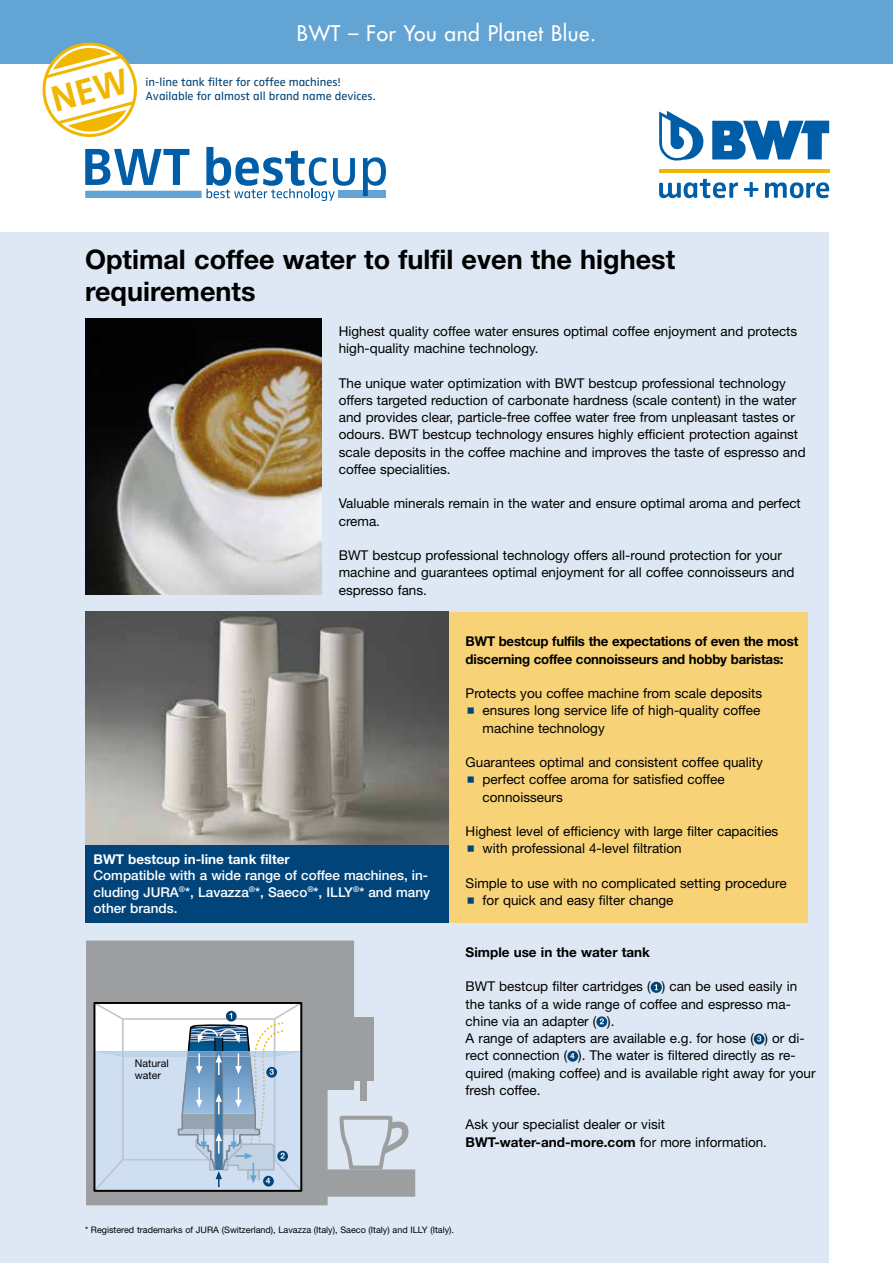
<style>
.page{position:relative;width:893px;height:1263px;background:#fff}
.page>*{position:absolute;margin:0;border:0;box-sizing:border-box;transform-origin:0 0}
.t1{font:700 27px/32.4px "Helvetica Neue LT Pro";color:#000}
.t2{font:500 21px "Futura Std";letter-spacing:.025em;color:#fff}
.t3{font:13.5px/17.2px "Helvetica Neue LT Pro";color:#000}
.t4{font:700 13.5px/17.2px "Helvetica Neue LT Pro";letter-spacing:-.015em;color:#000}
.t5{font:500 13.5px/16.2px "Helvetica Neue LT Pro";color:#fff}
.t6{font:700 13.5px "Helvetica Neue LT Pro";color:#fff}
.t7{font:12px/14.4px "Zwo Regular Plain Alt";color:#00447a}
.t8{font:10.5px/12.6px "Helvetica Neue LT Pro";color:#000}
.t9{font:9px "Helvetica Neue LT Pro";color:#000}
.s1{font-weight:700}
</style>
<div class="page">
<div style="left:0;top:232px;width:829px;height:1031px;background:#dde8f4"></div>
<div style="left:0;top:0;width:893px;height:64px;background:#62a4d3"></div>
<img style="left:85px;top:319px;width:237px;height:276px">
<svg style="left:86px;top:940px;width:329px;height:265px;fill:#9c9e9f"></svg>
<div style="left:325px;top:1017px;width:48px;height:64px;background:#9c9e9f"></div>
<div style="left:360px;top:1077px;width:7px;height:23px;background:#9c9e9f"></div>
<svg style="left:336px;top:1114px;width:73px;height:57px"></svg>
<svg style="left:651px;top:982px;width:11px;height:11px"></svg>
<svg style="left:596px;top:1016px;width:11px;height:11px"></svg>
<svg style="left:600px;top:1018px;width:4px;height:6px"></svg>
<svg style="left:754px;top:1034px;width:10px;height:10px"></svg>
<svg style="left:757px;top:1035px;width:4px;height:6px"></svg>
<svg style="left:567px;top:1051px;width:11px;height:11px"></svg>
<svg style="left:570px;top:1053px;width:4px;height:6px"></svg>
<svg style="left:89px;top:1000px;width:218px;height:195px"></svg>
<div style="left:449px;top:612px;width:359px;height:310px;background:#f7d277"></div>
<svg style="left:85px;top:149px;width:104px;height:36px"></svg>
<div style="left:85px;top:191px;width:117px;height:7px;background:#62a4d3"></div>
<div style="left:338px;top:191px;width:48px;height:7px;background:#62a4d3"></div>
<svg style="left:206px;top:147px;width:149px;height:54px"></svg>
<svg style="left:363px;top:157px;width:23px;height:39px"></svg>
<img style="left:85px;top:612px;width:364px;height:233px">
<div style="left:85px;top:845px;width:364px;height:77px;background:#00447a"></div>
<svg style="left:712px;top:121px;width:117px;height:38px"></svg>
<svg style="left:659px;top:111px;width:45px;height:50px"></svg>
<hr style="left:659px;top:169px;width:170px;height:3px;background:#f0b600">
<svg style="left:744px;top:182px;width:14px;height:15px"></svg>
<svg style="left:659px;top:179px;width:79px;height:19px"></svg>
<svg style="left:765px;top:182px;width:64px;height:16px"></svg>
<svg style="left:42px;top:42px;width:95px;height:95px"></svg>
<h2 class="t2" style="left:297px;top:20px;width:301px">BWT – For You and Planet Blue.</h2>
<p class="t7" style="left:146px;top:75px;width:231px">in-line tank filter for coffee machines!<br>Available for almost all brand name devices.</p>
<h1 class="t1" style="left:85px;top:242px;width:592px">Optimal coffee water to fulfil even the highest requirements</h1>
<p class="t3" style="left:339px;top:322px;width:460px">Highest quality coffee water ensures optimal coffee enjoyment and protects high-quality machine technology.</p>
<p class="t3" style="left:339px;top:374px;width:468px">The unique water optimization with BWT bestcup professional technology offers targeted reduction of carbonate hardness (scale content) in the water and provides clear, particle-free coffee water free from unpleasant tastes or odours. BWT bestcup technology ensures highly efficient protection against scale deposits in the coffee machine and improves the taste of espresso and coffee specialities.</p>
<p class="t3" style="left:339px;top:495px;width:464px">Valuable minerals remain in the water and ensure optimal aroma and perfect crema.</p>
<p class="t3" style="left:339px;top:546px;width:457px">BWT bestcup professional technology offers all-round protection for your machine and guarantees optimal enjoyment for all coffee connoisseurs and espresso fans.</p>
<p class="t6" style="left:94px;top:851px;width:198px">BWT bestcup in-line tank filter</p>
<p class="t5" style="left:94px;top:867px;width:338px">Compatible with a wide range of coffee machines, in&shy;cluding JURA<sup>®</sup>*, Lavazza<sup>®</sup>*, Saeco<sup>®</sup>*, ILLY<sup>®</sup>* and many other brands.</p>
<p class="t8" style="left:135px;top:1056px;width:35px">Natural water</p>
<p class="t4" style="left:466px;top:632px;width:334px">BWT bestcup fulfils the expectations of even the most discerning coffee connoisseurs and hobby baristas:</p>
<p class="t3" style="left:483px;top:684px;width:281px;text-indent:-17px">Protects you coffee machine from scale deposits ensures long service life of high-quality coffee machine technology</p>
<p class="t3" style="left:483px;top:753px;width:282px;text-indent:-17px">Guarantees optimal and consistent coffee quality perfect coffee aroma for satisfied coffee connoisseurs</p>
<p class="t3" style="left:483px;top:822px;width:297px;text-indent:-17px">Highest level of efficiency with large filter capacities with professional 4-level filtration</p>
<p class="t3" style="left:483px;top:874px;width:305px;text-indent:-17px">Simple to use with no complicated setting procedure for quick and easy filter change</p>
<p class="t4" style="left:466px;top:943px;width:186px">Simple use in the water tank</p>
<p class="t3" style="left:466px;top:978px;width:351px">BWT bestcup filter cartridges ( ) can be used easily in the tanks of a wide range of coffee and espresso ma&shy;chine via an adapter ( ).<br>A range of adapters are available e.g. for hose ( ) or di&shy;rect connection ( ). The water is filtered directly as re&shy;quired (making coffee) and is available right away for your fresh coffee.</p>
<p class="t3" style="left:466px;top:1116px;width:303px">Ask your specialist dealer or visit<br><span class="s1">BWT-water-and-more.com</span> for more information.</p>
<p class="t9" style="left:85px;top:1224px;width:370px">* Registered trademarks of JURA (Switzerland), Lavazza (Italy), Saeco (Italy) and ILLY (Italy).</p>
</div>
